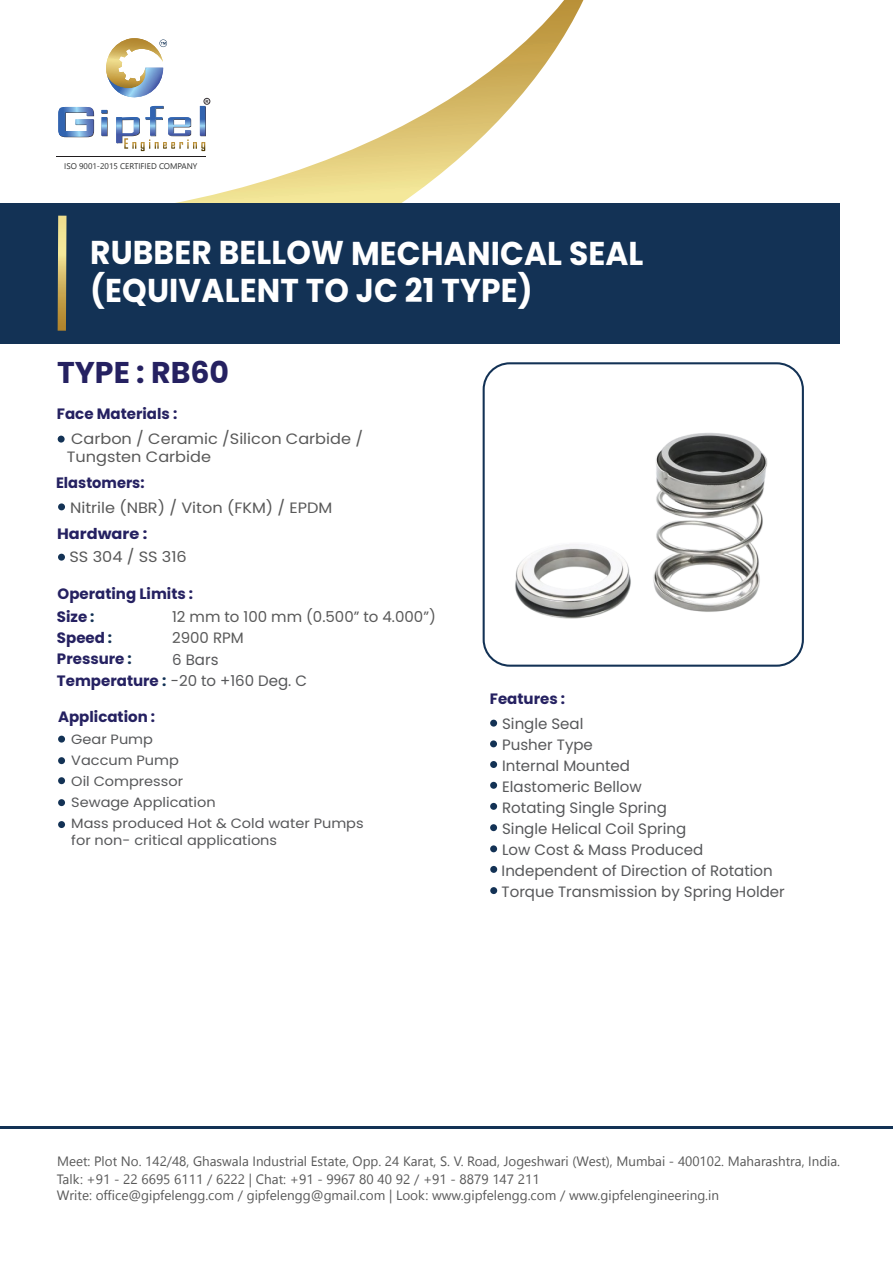
<style>
.page{position:relative;width:893px;height:1263px;background:#fff}
.page>*{position:absolute;margin:0;border:0;box-sizing:border-box;transform-origin:0 0}
.t1{font:700 33px/37.3px "Poppins";color:#fff;scale:.95 1}
.t2{font:700 30px "Poppins";color:#252161}
.t3{font:15px/21px "Poppins";color:#57585a}
.t4{font:700 15px/23.1px "Poppins";color:#252161}
.t5{font:15px/18px "Poppins";color:#595959;scale:1.07 1}
.t6{font:15px "Poppins";color:#595959}
.t7{font:700 15px "Poppins";color:#252161;scale:1.07 1}
.t8{font:13.5px/17.9px "Nirmala UI";color:#595959}
.t9{font:13.5px/21px "Poppins";color:#57585a;scale:1.07 1}
.t10{font:8.25px "Nirmala UI";color:#313232}
.t11{font:700 4.35px "Arial";color:#373236}
.s1{color:#133255}
.s2{font-weight:400;color:#57585a}
</style>
<div class="page">
<svg style="left:56px;top:0;width:528px;height:203px"></svg>
<div style="left:0;top:203px;width:840px;height:140px;background:#133255"></div>
<div style="left:58px;top:436px;width:7px;height:7px;background:#133255;border-radius:50%"></div>
<div style="left:58px;top:503px;width:7px;height:7px;background:#133255;border-radius:50%"></div>
<div style="left:483px;top:362px;width:321px;height:305px;border:2px solid #133255;border-radius:26px"></div>
<svg style="left:58px;top:216px;width:9px;height:115px"></svg>
<hr style="left:0;top:1126px;width:893px;height:3px;background:#133255">
<div style="left:58px;top:554px;width:7px;height:7px;background:#133255;border-radius:50%"></div>
<div style="left:58px;top:821px;width:7px;height:7px;background:#133255;border-radius:50%"></div>
<div style="left:58px;top:799px;width:7px;height:7px;background:#133255;border-radius:50%"></div>
<div style="left:58px;top:736px;width:7px;height:7px;background:#133255;border-radius:50%"></div>
<div style="left:58px;top:757px;width:7px;height:7px;background:#133255;border-radius:50%"></div>
<div style="left:58px;top:777px;width:7px;height:7px;background:#133255;border-radius:50%"></div>
<div style="left:490px;top:720px;width:7px;height:7px;background:#133255;border-radius:50%"></div>
<div style="left:490px;top:740px;width:7px;height:7px;background:#133255;border-radius:50%"></div>
<div style="left:490px;top:761px;width:7px;height:7px;background:#133255;border-radius:50%"></div>
<div style="left:490px;top:782px;width:7px;height:7px;background:#133255;border-radius:50%"></div>
<div style="left:490px;top:803px;width:7px;height:7px;background:#133255;border-radius:50%"></div>
<div style="left:490px;top:824px;width:7px;height:7px;background:#133255;border-radius:50%"></div>
<div style="left:490px;top:845px;width:7px;height:7px;background:#133255;border-radius:50%"></div>
<div style="left:490px;top:866px;width:7px;height:7px;background:#133255;border-radius:50%"></div>
<div style="left:490px;top:887px;width:7px;height:7px;background:#133255;border-radius:50%"></div>
<div style="left:204px;top:98px;width:6px;height:7px;border:1px solid #373236;border-radius:50%"></div>
<svg style="left:58px;top:107px;width:36px;height:30px"></svg>
<svg style="left:101px;top:106px;width:105px;height:45px"></svg>
<hr style="left:57px;top:156px;width:149px;height:1px;background:#201d1e">
<svg style="left:103px;top:38px;width:64px;height:61px"></svg>
<img style="left:515px;top:433px;width:253px;height:186px">
<p class="t11" style="left:205px;top:98px;width:5px">R</p>
<p class="t10" style="left:64px;top:159px;width:135px">ISO 9001-2015 CERTIFIED COMPANY</p>
<h1 class="t1" style="left:90px;top:234px;width:584px">RUBBER BELLOW MECHANICAL SEAL (EQUIVALENT TO JC 21 TYPE)</h1>
<h2 class="t2" style="left:57px;top:355px;width:174px">TYPE : RB60</h2>
<p class="t4" style="left:57px;top:402px;width:122px">Face Materials :</p>
<p class="t5" style="left:67px;top:430px;width:278px">Carbon / Ceramic /Silicon Carbide /<br>Tungsten Carbide</p>
<p class="t4" style="left:56px;top:471px;width:90px">Elastomers:</p>
<p class="t5" style="left:70px;top:499px;width:247px">Nitrile (NBR) / Viton (FKM) / EPDM</p>
<p class="t7" style="left:57px;top:525px;width:86px">Hardware :</p>
<p class="t5" style="left:70px;top:548px;width:111px">SS 304 / SS 316</p>
<p class="t4" style="left:57px;top:582px;width:138px">Operating Limits :<br>Size <span class="s1">:</span></p>
<p class="t6" style="left:172px;top:608px;width:265px">12 mm to 100 mm (0.500” to 4.000”)</p>
<p class="t4" style="left:57px;top:647px;width:251px;line-height:22.5px">Pressure <span class="s1">:<br></span>Temperature <span class="s1">:</span> <span class="s2">-20 to +160 Deg. C</span></p>
<p class="t4" style="left:57px;top:626px;width:57px">Speed <span class="s1">:</span></p>
<p class="t6" style="left:172px;top:629px;width:73px">2900 RPM</p>
<p class="t3" style="left:172px;top:650px;width:48px">6 Bars</p>
<p class="t4" style="left:58px;top:705px;width:99px">Application :</p>
<p class="t9" style="left:71px;top:729px;width:106px">Gear Pump<br>Vaccum Pump<br>Oil Compressor</p>
<p class="t9" style="left:71px;top:792px;width:136px">Sewage Application</p>
<p class="t9" style="left:71px;top:816px;width:275px;line-height:16.2px">Mass produced Hot &amp; Cold water Pumps for non- critical applications</p>
<p class="t4" style="left:490px;top:687px;width:77px">Features :</p>
<p class="t3" style="left:502px;top:713px;width:203px">Single Seal<br>Pusher Type<br>Internal Mounted<br>Elastomeric Bellow<br>Rotating Single Spring<br>Single Helical Coil Spring<br>Low Cost &amp; Mass Produced</p>
<p class="t3" style="left:502px;top:860px;width:285px">Independent of Direction of Rotation<br>Torque Transmission by Spring Holder</p>
<p class="t8" style="left:57px;top:1151px;width:785px">Meet: Plot No. 142/48, Ghaswala Industrial Estate, Opp. 24 Karat, S. V. Road, Jogeshwari (West), Mumbai - 400102. Maharashtra, India.<br>Talk: +91 - 22 6695 6111 / 6222 | Chat: +91 - 9967 80 40 92 / +91 - 8879 147 211</p>
<p class="t8" style="left:57px;top:1185px;width:664px">Write: office@gipfelengg.com / gipfelengg@gmail.com | Look: www.gipfelengg.com / www.gipfelengineering.in</p>
</div>
